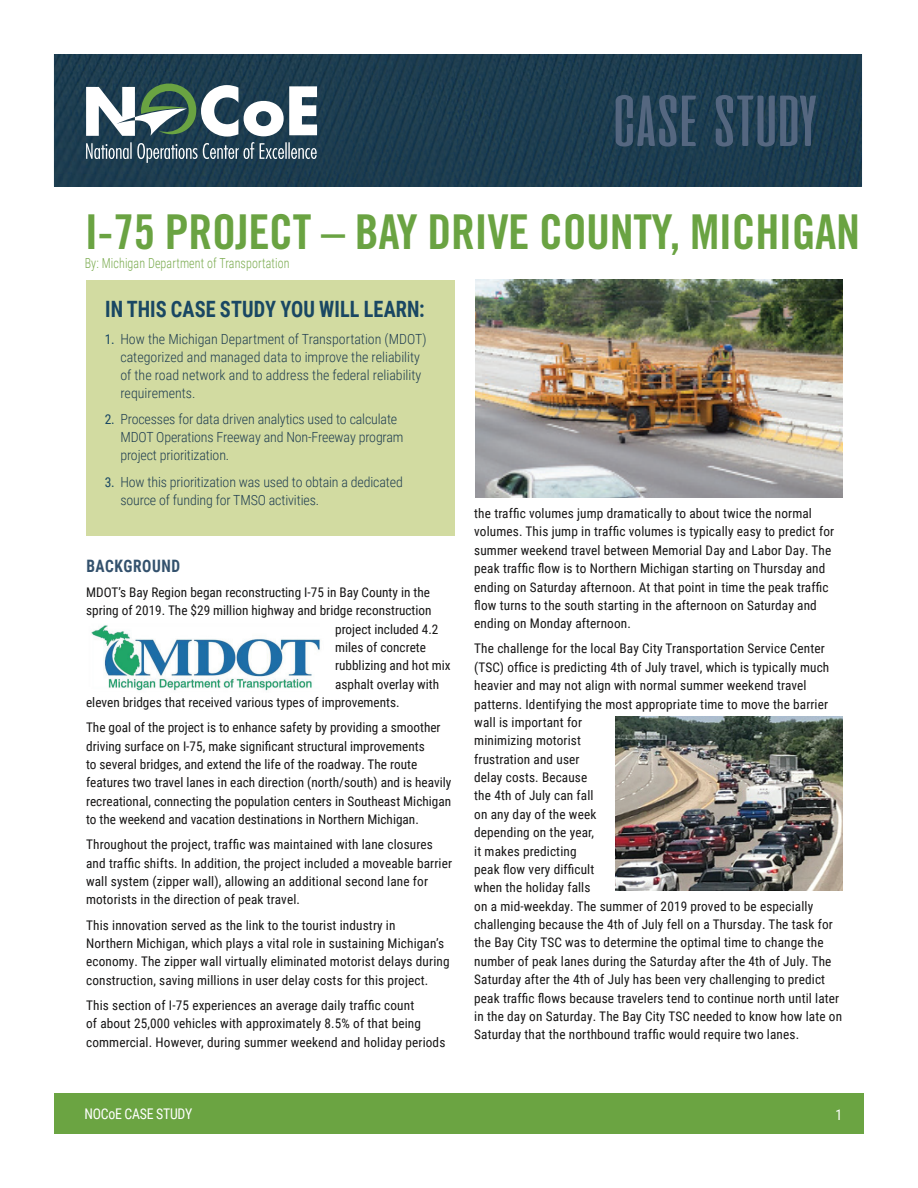
<style>
.page{position:relative;width:918px;height:1188px;background:#fff}
.page>*{position:absolute;margin:0;border:0;box-sizing:border-box;transform-origin:0 0}
.t1{font:48px "Trade Gothic LT Std Bd Cn 20";letter-spacing:-.01em;color:#6aa342}
.t2{font:700 22.5px "Roboto Condensed";letter-spacing:.005em;color:#194763;scale:.9 1}
.t3{font:700 17.1px "Roboto Condensed";letter-spacing:.035em;color:#33516d;scale:.9 1}
.t4{font:14.7px "Roboto Condensed";letter-spacing:-.02em;color:#fff;scale:.94 1}
.t5{font:300 13.95px/18px "Roboto Condensed";letter-spacing:-.01em;color:#203e51}
.t6{font:300 13.8px "Roboto Condensed";letter-spacing:.01em;color:#79aa4d;scale:.87 1}
.t7{font:13.2px/18.3px "Roboto Condensed";letter-spacing:.01em;color:#171616}
.s1{font-weight:400;font-size:13.5px;color:#194763}
</style>
<div class="page">
<img style="left:54px;top:54px;width:808px;height:133px">
<svg style="left:86px;top:84px;width:231px;height:79px"></svg>
<svg style="left:616px;top:95px;width:200px;height:52px;background:#354e64"></svg>
<div style="left:54px;top:1093px;width:810px;height:41px;background:#6ba442"></div>
<div style="left:86px;top:281px;width:368px;height:255px;background:#d2dba1"></div>
<img style="left:91px;top:625px;width:229px;height:66px">
<img style="left:475px;top:280px;width:367px;height:217px">
<img style="left:616px;top:716px;width:226px;height:175px">
<h1 class="t1" style="left:85px;top:202px;width:777px">I-75 PROJECT – BAY DRIVE COUNTY, MICHIGAN</h1>
<p class="t6" style="left:85px;top:254px;width:237px">By: Michigan Department of Transportation</p>
<h2 class="t2" style="left:105px;top:293px;width:357px">IN THIS CASE STUDY YOU WILL LEARN:</h2>
<p class="t5" style="left:120px;top:329px;width:308px;text-indent:-16px"><span class="s1">1.</span> How the Michigan Department of Transportation (MDOT) categorized and managed data to improve the reliability of the road network and to address the federal reliability requirements.</p>
<p class="t5" style="left:120px;top:410px;width:285px;text-indent:-16px"><span class="s1">2.</span> Processes for data driven analytics used to calculate<br>MDOT Operations Freeway and Non-Freeway program project prioritization.</p>
<p class="t5" style="left:120px;top:472px;width:284px;text-indent:-16px"><span class="s1">3.</span> How this prioritization was used to obtain a dedicated source of funding for TMSO activities.</p>
<p class="t3" style="left:86px;top:554px;width:106px">BACKGROUND</p>
<p class="t7" style="left:86px;top:583px;width:345px">MDOT’s Bay Region began reconstructing I-75 in Bay County in the</p>
<p class="t7" style="left:86px;top:601px;width:347px">spring of 2019. The $29 million highway and bridge reconstruction</p>
<p class="t7" style="left:335px;top:619px;width:105px">project included 4.2</p>
<p class="t7" style="left:335px;top:638px;width:92px">miles of concrete</p>
<p class="t7" style="left:335px;top:656px;width:117px">rubblizing and hot mix</p>
<p class="t7" style="left:335px;top:675px;width:106px">asphalt overlay with</p>
<p class="t7" style="left:86px;top:693px;width:315px">eleven bridges that received various types of improvements.</p>
<p class="t7" style="left:86px;top:718px;width:367px">The goal of the project is to enhance safety by providing a smoother driving surface on I-75, make significant structural improvements<br>to several bridges, and extend the life of the roadway. The route features two travel lanes in each direction (north/south) and is heavily recreational, connecting the population centers in Southeast Michigan to the weekend and vacation destinations in Northern Michigan.</p>
<p class="t7" style="left:86px;top:835px;width:368px">Throughout the project, traffic was maintained with lane closures and traffic shifts. In addition, the project included a moveable barrier wall system (zipper wall), allowing an additional second lane for motorists in the direction of peak travel.</p>
<p class="t7" style="left:86px;top:915px;width:365px">This innovation served as the link to the tourist industry in<br>Northern Michigan, which plays a vital role in sustaining Michigan’s economy. The zipper wall virtually eliminated motorist delays during construction, saving millions in user delay costs for this project.</p>
<p class="t7" style="left:86px;top:995px;width:361px">This section of I-75 experiences an average daily traffic count<br>of about 25,000 vehicles with approximately 8.5% of that being commercial. However, during summer weekend and holiday periods</p>
<p class="t7" style="left:474px;top:504px;width:361px">the traffic volumes jump dramatically to about twice the normal volumes. This jump in traffic volumes is typically easy to predict for summer weekend travel between Memorial Day and Labor Day. The peak traffic flow is to Northern Michigan starting on Thursday and ending on Saturday afternoon. At that point in time the peak traffic flow turns to the south starting in the afternoon on Saturday and ending on Monday afternoon.</p>
<p class="t7" style="left:474px;top:639px;width:369px">The challenge for the local Bay City Transportation Service Center (TSC) office is predicting 4th of July travel, which is typically much heavier and may not align with normal summer weekend travel patterns. Identifying the most appropriate time to move the barrier wall is important for<br>minimizing motorist<br>frustration and user<br>delay costs. Because<br>the 4th of July can fall<br>on any day of the week<br>depending on the year,<br>it makes predicting<br>peak flow very difficult<br>when the holiday falls<br>on a mid-weekday. The summer of 2019 proved to be especially challenging because the 4th of July fell on a Thursday. The task for the Bay City TSC was to determine the optimal time to change the number of peak lanes during the Saturday after the 4th of July. The Saturday after the 4th of July has been very challenging to predict peak traffic flows because travelers tend to continue north until later in the day on Saturday. The Bay City TSC needed to know how late on Saturday that the northbound traffic would require two lanes.</p>
<p class="t4" style="left:85px;top:1103px;width:116px">NOCoE CASE STUDY</p>
<p class="t4" style="left:835px;top:1105px;width:9px">1</p>
</div>
